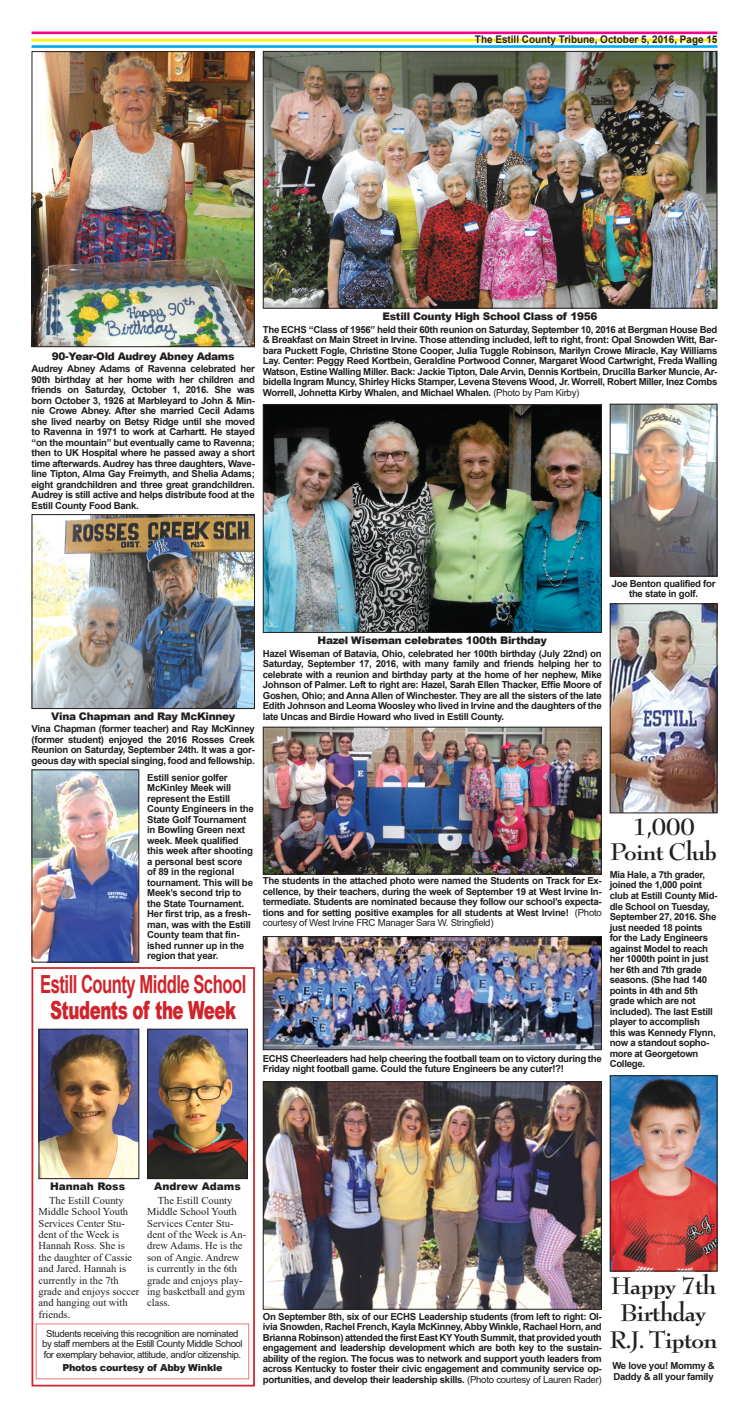
<style>
.page{position:relative;width:749px;height:1418px;background:#fff}
.page>*{position:absolute;margin:0;border:0;box-sizing:border-box;transform-origin:0 0}
.t1{font:700 26.25px/25.4px "Bernhard Modern Std";letter-spacing:-.03em;color:#231f20;text-align:center}
.t2{font:700 24.94px "Arial";letter-spacing:-.03em;color:#d1232a;scale:.67 1}
.t3{font:900 24.94px "Arial";letter-spacing:-.03em;color:#d1232a;scale:.67 1}
.t4{font:10.5px/11.4px "Times New Roman";color:#231f20}
.t5{font:900 10.5px "Arial";letter-spacing:-.03em;color:#231f20}
.t6{font:700 10.5px "Arial";color:#231f20;scale:.95 1}
.t7{font:900 10.5px "Arial";color:#231f20}
.t8{font:700 9.62px/10.5px "Arial";letter-spacing:-.03em;color:#231f20;text-align:justify}
.t9{font:9.62px/10.5px "Arial";letter-spacing:-.04em;color:#231f20;text-align:center}
.t10{font:900 9.62px "Arial";letter-spacing:-.03em;color:#231f20}
.s1{font-weight:400}
</style>
<div class="page">
<hr style="left:31px;top:32px;width:686px;height:2px;background:#ed028c">
<hr style="left:31px;top:39px;width:686px;height:2px;background:#fff101">
<hr style="left:31px;top:45px;width:686px;height:3px;background:#00aeef">
<img style="left:264px;top:53px;width:451px;height:254px">
<div style="left:262px;top:51px;width:455px;height:258px;border:1px solid #231f20"></div>
<img style="left:34px;top:53px;width:219px;height:292px">
<div style="left:32px;top:51px;width:223px;height:296px;border:1px solid #231f20"></div>
<img style="left:34px;top:516px;width:219px;height:191px">
<div style="left:32px;top:514px;width:223px;height:195px;border:1px solid #231f20"></div>
<img style="left:264px;top:406px;width:335px;height:225px">
<div style="left:262px;top:404px;width:339px;height:229px;border:1px solid #231f20"></div>
<div style="left:32px;top:967px;width:223px;height:419px;border:2px solid #d1232a"></div>
<img style="left:40px;top:1030px;width:97px;height:147px">
<div style="left:38px;top:1028px;width:101px;height:151px;border:1px solid #231f20"></div>
<img style="left:149px;top:1030px;width:97px;height:147px">
<div style="left:147px;top:1028px;width:101px;height:151px;border:1px solid #231f20"></div>
<div style="left:36px;top:1323px;width:213px;height:56px;border:1px solid #f27478"></div>
<img style="left:264px;top:1083px;width:335px;height:224px">
<div style="left:262px;top:1081px;width:339px;height:228px;border:1px solid #231f20"></div>
<img style="left:264px;top:938px;width:335px;height:110px">
<div style="left:262px;top:936px;width:339px;height:114px;border:1px solid #231f20"></div>
<img style="left:264px;top:728px;width:335px;height:144px">
<div style="left:262px;top:726px;width:339px;height:148px;border:1px solid #231f20"></div>
<img style="left:611px;top:605px;width:104px;height:206px">
<div style="left:609px;top:603px;width:108px;height:210px;border:1px solid #231f20"></div>
<img style="left:611px;top:406px;width:104px;height:168px">
<div style="left:609px;top:404px;width:108px;height:172px;border:1px solid #231f20"></div>
<img style="left:611px;top:1077px;width:104px;height:192px">
<div style="left:609px;top:1075px;width:108px;height:196px;border:1px solid #231f20"></div>
<img style="left:34px;top:771px;width:103px;height:189px">
<div style="left:32px;top:769px;width:107px;height:193px;border:1px solid #231f20"></div>
<p class="t6" style="left:474px;top:32px;width:256px">The Estill County Tribune, October 5, 2016, Page 15</p>
<p class="t5" style="left:382px;top:309px;width:216px">Estill County High School Class of 1956</p>
<p class="t8" style="left:262px;top:324px;width:456px">The ECHS “Class of 1956” held their 60th reunion on Saturday, September 10, 2016 at Bergman House Bed &amp; Breakfast on Main Street in Irvine. Those attending included, left to right, front: Opal Snowden Witt, Bar&shy;bara Puckett Fogle, Christine Stone Cooper, Julia Tuggle Robinson, Marilyn Crowe Miracle, Kay Williams Lay. Center: Peggy Reed Kortbein, Geraldine Portwood Conner, Margaret Wood Cartwright, Freda Walling Watson, Estine Walling Miller. Back: Jackie Tipton, Dale Arvin, Dennis Kortbein, Drucilla Barker Muncie, Ar&shy;bidella Ingram Muncy, Shirley Hicks Stamper, Levena Stevens Wood, Jr. Worrell, Robert Miller, Inez Combs Worrell, Johnetta Kirby Whalen, and Michael Whalen. <span class="s1">(Photo by Pam Kirby)</span></p>
<p class="t5" style="left:52px;top:349px;width:184px">90-Year-Old Audrey Abney Adams</p>
<p class="t8" style="left:32px;top:364px;width:225px">Audrey Abney Adams of Ravenna celebrated her 90th birthday at her home with her children and friends on Saturday, October 1, 2016. She was born October 3, 1926 at Marbleyard to John &amp; Min&shy;nie Crowe Abney. After she married Cecil Adams she lived nearby on Betsy Ridge until she moved to Ravenna in 1971 to work at Carhartt. He stayed “on the mountain” but eventually came to Ravenna; then to UK Hospital where he passed away a short time afterwards. Audrey has three daughters, Wave&shy;line Tipton, Alma Gay Freimyth, and Shelia Adams; eight grandchildren and three great grandchildren.<br>Audrey is still active and helps distribute food at the Estill County Food Bank.</p>
<p class="t8" style="left:611px;top:578px;width:105px;text-align:center">Joe Benton qualified for the state in golf.</p>
<p class="t5" style="left:51px;top:708px;width:185px">Vina Chapman and Ray McKinney</p>
<p class="t8" style="left:32px;top:723px;width:225px">Vina Chapman (former teacher) and Ray McKinney (former student) enjoyed the 2016 Rosses Creek Reunion on Saturday, September 24th. It was a gor&shy;geous day with special singing, food and fellowship.</p>
<p class="t8" style="left:147px;top:772px;width:108px;text-align:left">Estill senior golfer<br>McKinley Meek will represent the Estill<br>County Engineers in the<br>State Golf Tournament in Bowling Green next week. Meek qualified this week after shooting a personal best score<br>of 89 in the regional tournament. This will be<br>Meek’s second trip to the State Tournament.<br>Her first trip, as a fresh&shy;man, was with the Estill<br>County team that fin&shy;ished runner up in the region that year.</p>
<p class="t2" style="left:40px;top:966px;width:309px">Estill County Middle School</p>
<p class="t3" style="left:50px;top:992px;width:279px">Students of the Week</p>
<p class="t5" style="left:317px;top:633px;width:231px">Hazel Wiseman celebrates 100th Birthday</p>
<p class="t8" style="left:262px;top:648px;width:340px">Hazel Wiseman of Batavia, Ohio, celebrated her 100th birthday (July 22nd) on Saturday, September 17, 2016, with many family and friends helping her to celebrate with a reunion and birthday party at the home of her nephew, Mike Johnson of Palmer. Left to right are: Hazel, Sarah Ellen Thacker, Effie Moore of Goshen, Ohio; and Anna Allen of Winchester. They are all the sisters of the late Edith Johnson and Leoma Woosley who lived in Irvine and the daughters of the late Uncas and Birdie Howard who lived in Estill County.</p>
<p class="t1" style="left:610px;top:814px;width:108px">1,000<br>Point Club</p>
<p class="t8" style="left:609px;top:869px;width:109px;text-align:left">Mia Hale, a 7th grader, joined the 1,000 point club at Estill County Mid&shy;dle School on Tuesday,<br>September 27, 2016. She just needed 18 points<br>for the Lady Engineers against Model to reach her 1000th point in just her 6th and 7th grade seasons. (She had 140 points in 4th and 5th grade which are not included). The last Estill player to accomplish this was Kennedy Flynn, now a standout sopho&shy;more at Georgetown<br>College.</p>
<p class="t8" style="left:262px;top:876px;width:340px">The students in the attached photo were named the Students on Track for Ex&shy;cellence, by their teachers, during the week of September 19 at West Irvine In&shy;termediate. Students are nominated because they follow our school’s expecta&shy;tions and for setting positive examples for all students at West Irvine! <span class="s1">(Photo courtesy of West Irvine FRC Manager Sara W. Stringfield)</span></p>
<p class="t8" style="left:262px;top:1053px;width:340px">ECHS Cheerleaders had help cheering the football team on to victory during the<br>Friday night football game. Could the future Engineers be any cuter!?!</p>
<p class="t7" style="left:50px;top:1178px;width:76px">Hannah Ross</p>
<p class="t4" style="left:38px;top:1194px;width:102px;text-indent:10px">The Estill County<br>Middle School Youth<br>Services Center Stu&shy;dent of the Week is<br>Hannah Ross. She is the daughter of Cassie and Jared. Hannah is currently in the 7th grade and enjoys soccer and hanging out with friends.</p>
<p class="t7" style="left:154px;top:1178px;width:88px">Andrew Adams</p>
<p class="t4" style="left:147px;top:1194px;width:100px;text-indent:10px">The Estill County<br>Middle School Youth<br>Services Center Stu&shy;dent of the Week is An&shy;drew Adams. He is the son of Angie. Andrew is currently in the 6th grade and enjoys play&shy;ing basketball and gym class.</p>
<p class="t9" style="left:42px;top:1327px;width:202px">Students receiving this recognition are nominated by staff members at the Estill County Middle School for exemplary behavior, attitude, and/or citizenship.</p>
<p class="t10" style="left:62px;top:1360px;width:161px">Photos courtesy of Abby Winkle</p>
<p class="t8" style="left:262px;top:1311px;width:340px">On September 8th, six of our ECHS Leadership students (from left to right: Ol&shy;ivia Snowden, Rachel French, Kayla McKinney, Abby Winkle, Rachael Horn, and Brianna Robinson) attended the first East KY Youth Summit, that provided youth engagement and leadership development which are both key to the sustain&shy;ability of the region. The focus was to network and support youth leaders from across Kentucky to foster their civic engagement and community service op&shy;portunities, and develop their leadership skills. <span class="s1">(Photo courtesy of Lauren Rader)</span></p>
<p class="t1" style="left:610px;top:1273px;width:107px">Happy 7th</p>
<p class="t1" style="left:620px;top:1301px;width:87px">Birthday</p>
<p class="t1" style="left:609px;top:1328px;width:109px">R.J. Tipton</p>
<p class="t8" style="left:612px;top:1360px;width:104px">We love you! Mommy &amp;<br>Daddy &amp; all your family</p>
</div>
